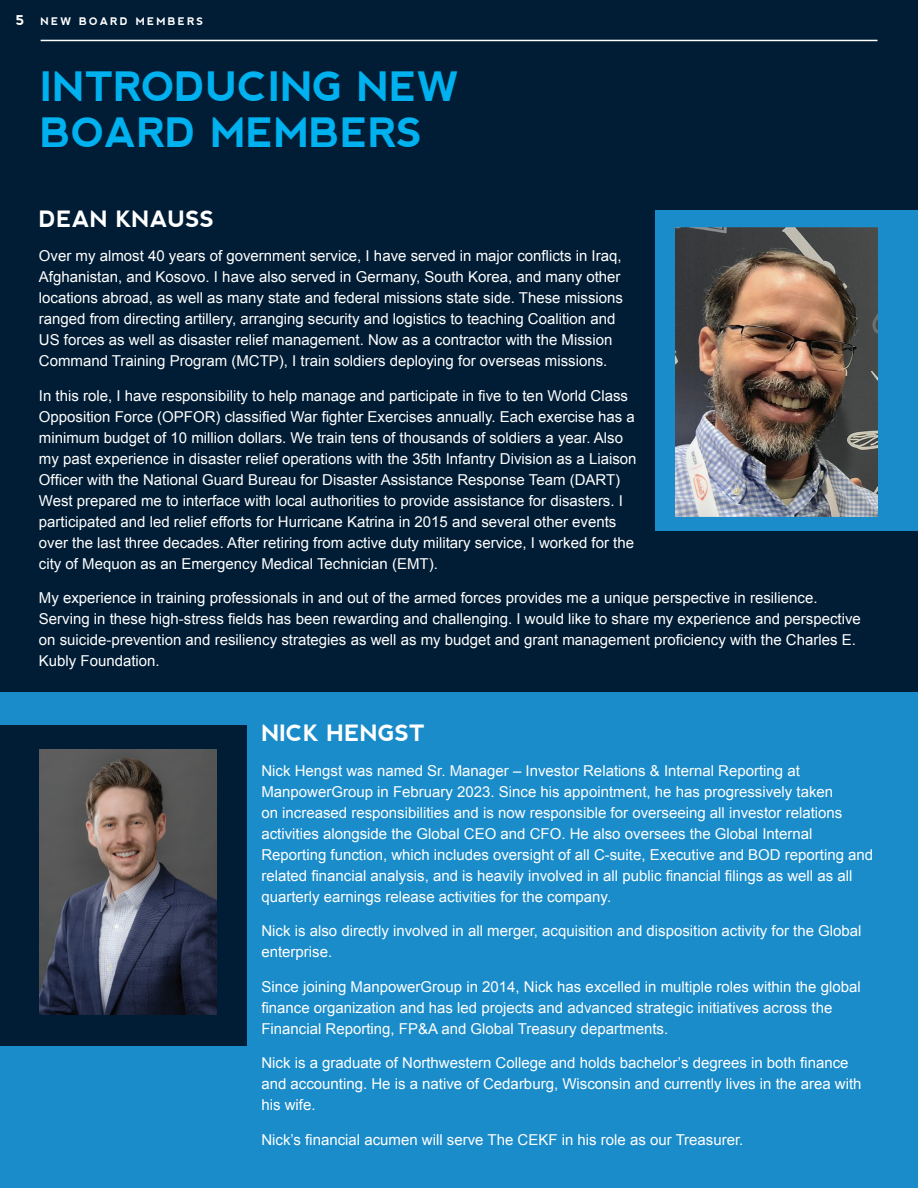
<style>
.page{position:relative;width:918px;height:1188px;background:#fff}
.page>*{position:absolute;margin:0;border:0;box-sizing:border-box;transform-origin:0 0}
.t1{font:700 40.5px/46.5px "nevis";color:#00b1ef}
.t2{font:700 22.5px "nevis";color:#fff}
.t3{font:15px/21px "Arial";color:#fff}
.t4{font:700 10.5px "nevis";letter-spacing:.2em;color:#fff}
.s1{font-size:13.5px}
</style>
<div class="page">
<div style="left:0;top:0;width:918px;height:692px;background:#001d35"></div>
<hr style="left:41px;top:40px;width:836px;height:1px;background:#fff">
<div style="left:0;top:692px;width:918px;height:496px;background:#1a8cca"></div>
<div style="left:656px;top:210px;width:262px;height:321px;background:#1a8cca"></div>
<div style="left:0;top:725px;width:246px;height:320px;background:#001d35"></div>
<img style="left:40px;top:749px;width:177px;height:266px">
<img style="left:675px;top:228px;width:203px;height:288px">
<p class="t4" style="left:16px;top:15px;width:189px"><span class="s1">5</span> NEW BOARD MEMBERS</p>
<h1 class="t1" style="left:40px;top:63px;width:420px">INTRODUCING NEW<br>BOARD MEMBERS</h1>
<h2 class="t2" style="left:39px;top:206px;width:177px">DEAN KNAUSS</h2>
<p class="t3" style="left:39px;top:246px;width:586px">Over my almost 40 years of government service, I have served in major conflicts in Iraq, Afghanistan, and Kosovo. I have also served in Germany, South Korea, and many other locations abroad, as well as many state and federal missions state side. These missions ranged from directing artillery, arranging security and logistics to teaching Coalition and US forces as well as disaster relief management. Now as a contractor with the Mission Command Training Program (MCTP), I train soldiers deploying for overseas missions.</p>
<p class="t3" style="left:39px;top:385px;width:599px">In this role, I have responsibility to help manage and participate in five to ten World Class Opposition Force (OPFOR) classified War fighter Exercises annually. Each exercise has a minimum budget of 10 million dollars. We train tens of thousands of soldiers a year. Also my past experience in disaster relief operations with the 35th Infantry Division as a Liaison Officer with the National Guard Bureau for Disaster Assistance Response Team (DART)<br>West prepared me to interface with local authorities to provide assistance for disasters. I participated and led relief efforts for Hurricane Katrina in 2015 and several other events over the last three decades. After retiring from active duty military service, I worked for the city of Mequon as an Emergency Medical Technician (EMT).</p>
<p class="t3" style="left:39px;top:588px;width:824px">My experience in training professionals in and out of the armed forces provides me a unique perspective in resilience.<br>Serving in these high-stress fields has been rewarding and challenging. I would like to share my experience and perspective on suicide-prevention and resiliency strategies as well as my budget and grant management proficiency with the Charles E.<br>Kubly Foundation.</p>
<h2 class="t2" style="left:261px;top:720px;width:165px">NICK HENGST</h2>
<p class="t3" style="left:261px;top:760px;width:613px">Nick Hengst was named Sr. Manager – Investor Relations &amp; Internal Reporting at ManpowerGroup in February 2023. Since his appointment, he has progressively taken<br>on increased responsibilities and is now responsible for overseeing all investor relations activities alongside the Global CEO and CFO. He also oversees the Global Internal Reporting function, which includes oversight of all C-suite, Executive and BOD reporting and related financial analysis, and is heavily involved in all public financial filings as well as all quarterly earnings release activities for the company.</p>
<p class="t3" style="left:261px;top:920px;width:602px">Nick is also directly involved in all merger, acquisition and disposition activity for the Global enterprise.</p>
<p class="t3" style="left:261px;top:976px;width:601px">Since joining ManpowerGroup in 2014, Nick has excelled in multiple roles within the global finance organization and has led projects and advanced strategic initiatives across the<br>Financial Reporting, FP&amp;A and Global Treasury departments.</p>
<p class="t3" style="left:261px;top:1052px;width:602px">Nick is a graduate of Northwestern College and holds bachelor’s degrees in both finance and accounting. He is a native of Cedarburg, Wisconsin and currently lives in the area with his wife.</p>
<p class="t3" style="left:261px;top:1129px;width:484px">Nick’s financial acumen will serve The CEKF in his role as our Treasurer.</p>
</div>
